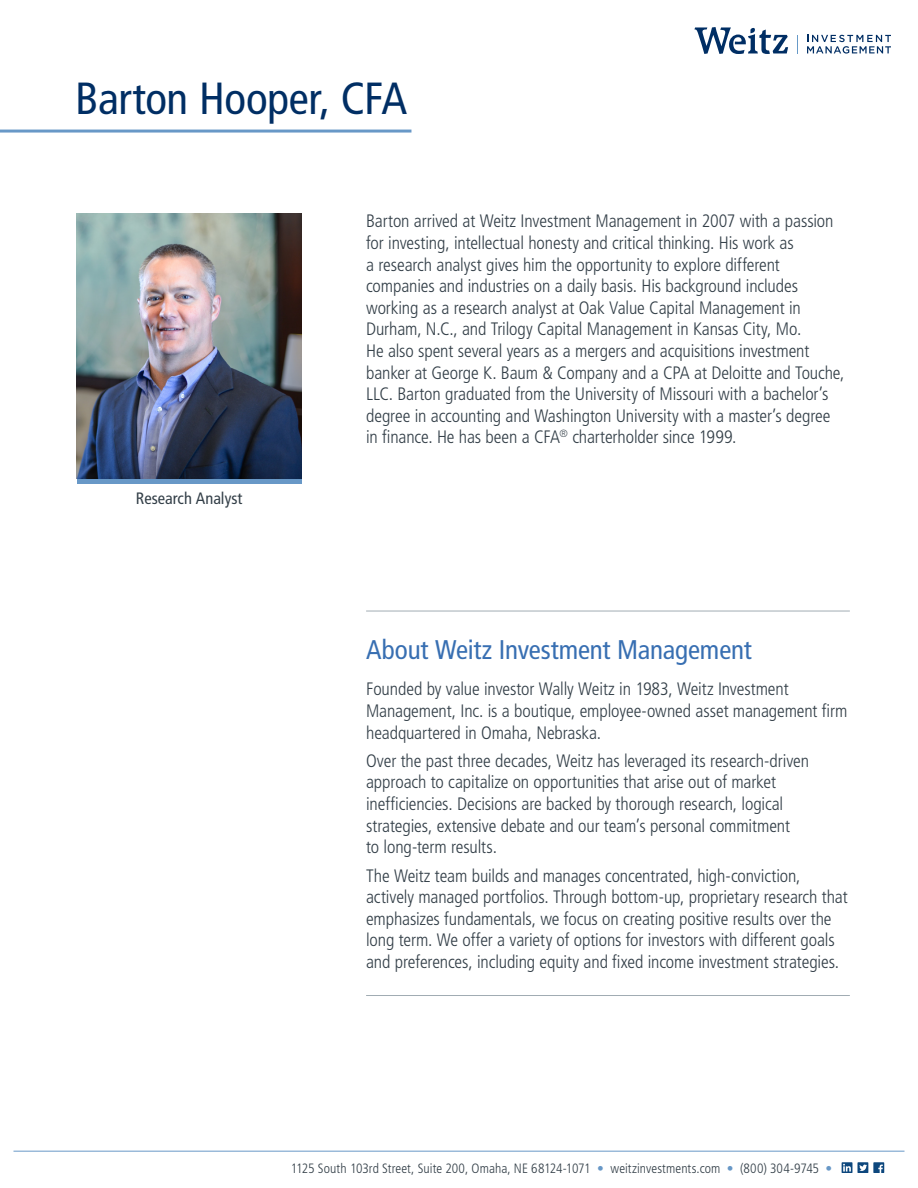
<style>
.page{position:relative;width:918px;height:1188px;background:#fff}
.page>*{position:absolute;margin:0;border:0;box-sizing:border-box;transform-origin:0 0}
._03_sub-sub_head{font:condensed 45px "Frutiger LT Std";letter-spacing:-.01em;color:#002e64}
.t1{font:condensed 27px "Frutiger LT Std";letter-spacing:-.005em;color:#386fb2}
.t2{font:300 condensed 18px/21.6px "Frutiger LT Std";letter-spacing:-.005em;color:#333f48}
.t3{font:condensed 16.5px "Frutiger LT Std";color:#333f48}
.t4{font:300 condensed 13.5px "Frutiger LT Std";letter-spacing:.005em;color:#333f48}
.s1{color:#6898c7}
</style>
<div class="page">
<hr style="left:14px;top:1151px;width:890px;height:1px;background:#6898c7">
<svg style="left:842px;top:1163px;width:42px;height:10px"></svg>
<svg style="left:807px;top:35px;width:84px;height:19px"></svg>
<svg style="left:694px;top:27px;width:94px;height:27px"></svg>
<svg style="left:797px;top:35px;width:1px;height:18px"></svg>
<hr style="left:366px;top:611px;width:484px;height:1px;background:#a1acb3">
<hr style="left:366px;top:995px;width:484px;height:1px;background:#a1acb3">
<hr style="left:0;top:130px;width:411px;height:3px;background:#6898c7">
<img style="left:77px;top:214px;width:225px;height:265px">
<hr style="left:77px;top:479px;width:225px;height:4px;background:#6898c7">
<p class="_03_sub-sub_head" style="left:75px;top:72px;width:334px">Barton Hooper, CFA</p>
<p class="t3" style="left:136px;top:489px;width:108px">Research Analyst</p>
<p class="t2" style="left:366px;top:211px;width:480px">Barton arrived at Weitz Investment Management in 2007 with a passion for investing, intellectual honesty and critical thinking. His work as<br>a research analyst gives him the opportunity to explore different companies and industries on a daily basis. His background includes working as a research analyst at Oak Value Capital Management in Durham, N.C., and Trilogy Capital Management in Kansas City, Mo.<br>He also spent several years as a mergers and acquisitions investment banker at George K. Baum &amp; Company and a CPA at Deloitte and Touche, LLC. Barton graduated from the University of Missouri with a bachelor’s degree in accounting and Washington University with a master’s degree in finance. He has been a CFA<sup>®</sup> charterholder since 1999.</p>
<h2 class="t1" style="left:366px;top:634px;width:387px">About Weitz Investment Management</h2>
<p class="t2" style="left:366px;top:679px;width:483px">Founded by value investor Wally Weitz in 1983, Weitz Investment<br>Management, Inc. is a boutique, employee-owned asset management firm headquartered in Omaha, Nebraska.</p>
<p class="t2" style="left:366px;top:750px;width:445px">Over the past three decades, Weitz has leveraged its research-driven approach to capitalize on opportunities that arise out of market inefficiencies. Decisions are backed by thorough research, logical strategies, extensive debate and our team’s personal commitment<br>to long-term results.</p>
<p class="t2" style="left:366px;top:865px;width:483px">The Weitz team builds and manages concentrated, high-conviction, actively managed portfolios. Through bottom-up, proprietary research that emphasizes fundamentals, we focus on creating positive results over the long term. We offer a variety of options for investors with different goals and preferences, including equity and fixed income investment strategies.</p>
<p class="t4" style="left:291px;top:1160px;width:543px">1125 South 103rd Street, Suite 200, Omaha, NE 68124-1071 <span class="s1">•</span> weitzinvestments.com <span class="s1">•</span> (800) 304-9745 <span class="s1">•</span></p>
</div>
